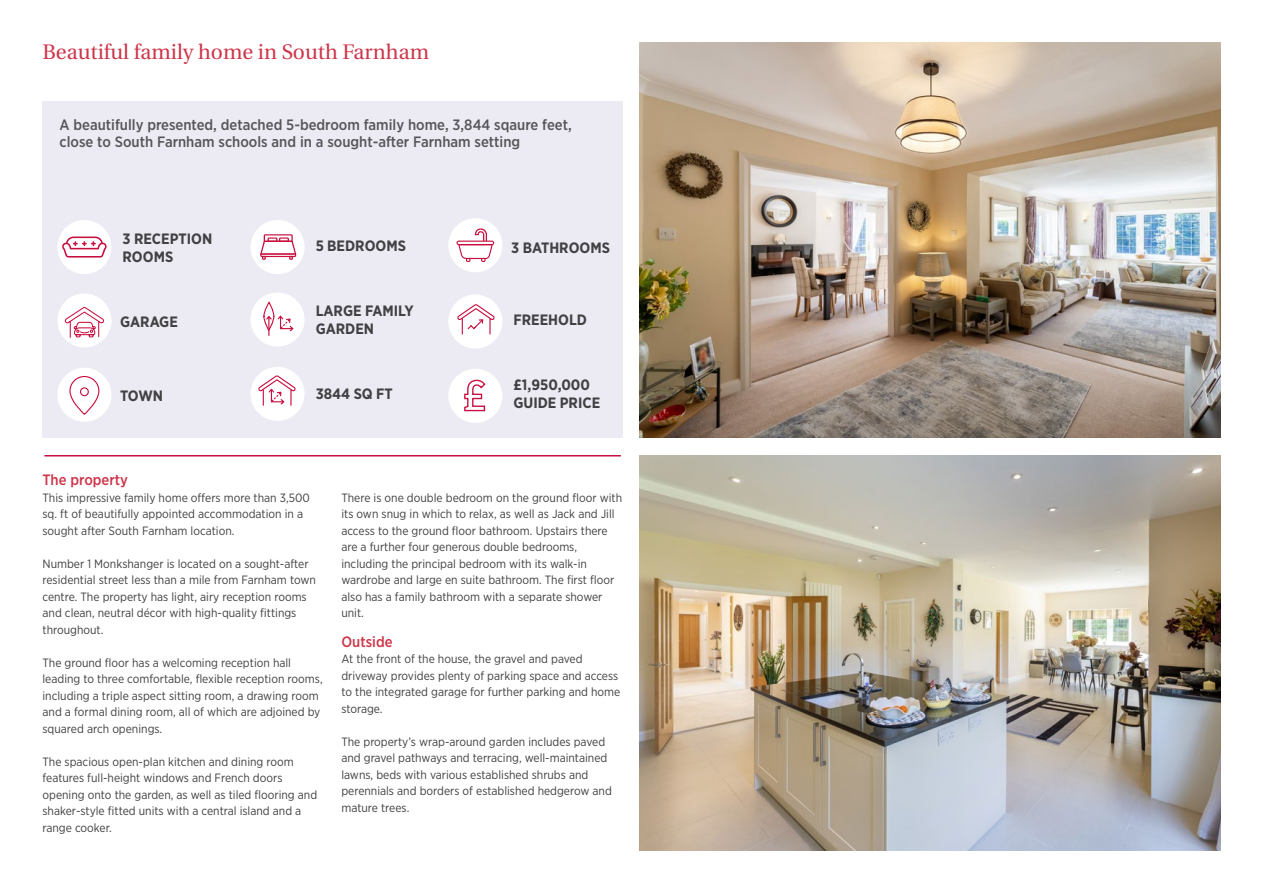
<style>
.page{position:relative;width:1263px;height:893px;background:#fff}
.page>*{position:absolute;margin:0;border:0;box-sizing:border-box;transform-origin:0 0}
.t1{font:21px "Utopia";color:#cd364a}
.t2{font:500 15px/16.5px "Gotham Narrow";color:#565659}
.t3{font:700 15px/18px "Gotham Narrow";color:#414042}
.t4{font:500 15px "Gotham Narrow";color:#cd364a}
.t5{font:12px/16.5px "Gotham Narrow";color:#414042}
</style>
<div class="page">
<div style="left:43px;top:101px;width:580px;height:337px;background:#ecebf3"></div>
<img style="left:640px;top:43px;width:580px;height:395px">
<img style="left:640px;top:455px;width:580px;height:395px">
<hr style="left:44px;top:455px;width:577px;height:1px;background:#c80f3f">
<div style="left:57px;top:293px;width:54px;height:54px;background:#fff;border-radius:50%"></div>
<svg style="left:64px;top:307px;width:40px;height:31px"></svg>
<div style="left:57px;top:368px;width:54px;height:54px;background:#fff;border-radius:50%"></div>
<svg style="left:80px;top:387px;width:9px;height:9px"></svg>
<div style="left:69px;top:376px;width:30px;height:39px;border:1px solid #c80f3f;border-radius:14px"></div>
<div style="left:448px;top:218px;width:54px;height:54px;background:#fff;border-radius:50%"></div>
<svg style="left:456px;top:228px;width:38px;height:34px"></svg>
<div style="left:448px;top:294px;width:54px;height:55px;background:#fff;border-radius:50%"></div>
<svg style="left:457px;top:304px;width:38px;height:31px"></svg>
<div style="left:448px;top:369px;width:54px;height:54px;background:#fff;border-radius:50%"></div>
<svg style="left:464px;top:379px;width:22px;height:33px"></svg>
<div style="left:250px;top:292px;width:55px;height:55px;background:#fff;border-radius:50%"></div>
<svg style="left:278px;top:316px;width:15px;height:15px"></svg>
<div style="left:263px;top:302px;width:11px;height:29px;border:1px solid #c80f3f;border-radius:50%"></div>
<svg style="left:266px;top:316px;width:6px;height:20px"></svg>
<div style="left:250px;top:367px;width:55px;height:54px;background:#fff;border-radius:50%"></div>
<svg style="left:258px;top:375px;width:38px;height:31px"></svg>
<div style="left:250px;top:220px;width:55px;height:54px;background:#fff;border-radius:50%"></div>
<svg style="left:260px;top:234px;width:36px;height:26px"></svg>
<div style="left:57px;top:220px;width:54px;height:54px;background:#fff;border-radius:50%"></div>
<svg style="left:62px;top:237px;width:45px;height:21px"></svg>
<h1 class="t1" style="left:43px;top:40px;width:388px">Beautiful family home in South Farnham</h1>
<p class="t2" style="left:59px;top:117px;width:514px">A beautifully presented, detached 5-bedroom family home, 3,844 sqaure feet, close to South Farnham schools and in a sought-after Farnham setting</p>
<p class="t3" style="left:123px;top:230px;width:91px">3 RECEPTION<br>ROOMS</p>
<p class="t3" style="left:511px;top:239px;width:100px">3 BATHROOMS</p>
<p class="t3" style="left:316px;top:237px;width:92px">5 BEDROOMS</p>
<p class="t3" style="left:120px;top:312px;width:59px">GARAGE</p>
<p class="t3" style="left:120px;top:387px;width:44px">TOWN</p>
<p class="t3" style="left:316px;top:301px;width:100px">LARGE FAMILY<br>GARDEN</p>
<p class="t3" style="left:316px;top:385px;width:79px">3844 SQ FT</p>
<p class="t3" style="left:513px;top:310px;width:75px">FREEHOLD</p>
<p class="t3" style="left:513px;top:376px;width:88px">£1,950,000<br>GUIDE PRICE</p>
<p class="t4" style="left:43px;top:470px;width:87px">The property</p>
<p class="t5" style="left:43px;top:489px;width:269px">This impressive family home offers more than 3,500 sq. ft of beautifully appointed accommodation in a sought after South Farnham location.</p>
<p class="t5" style="left:43px;top:555px;width:275px">Number 1 Monkshanger is located on a sought-after residential street less than a mile from Farnham town centre. The property has light, airy reception rooms and clean, neutral décor with high-quality fittings throughout.</p>
<p class="t5" style="left:43px;top:654px;width:282px">The ground floor has a welcoming reception hall leading to three comfortable, flexible reception rooms, including a triple aspect sitting room, a drawing room and a formal dining room, all of which are adjoined by squared arch openings.</p>
<p class="t5" style="left:43px;top:753px;width:276px">The spacious open-plan kitchen and dining room features full-height windows and French doors opening onto the garden, as well as tiled flooring and shaker-style fitted units with a central island and a range cooker.</p>
<p class="t5" style="left:341px;top:489px;width:282px">There is one double bedroom on the ground floor with its own snug in which to relax, as well as Jack and Jill access to the ground floor bathroom. Upstairs there are a further four generous double bedrooms, including the principal bedroom with its walk-in wardrobe and large en suite bathroom. The first floor also has a family bathroom with a separate shower unit.</p>
<p class="t4" style="left:341px;top:632px;width:53px">Outside</p>
<p class="t5" style="left:341px;top:650px;width:280px">At the front of the house, the gravel and paved driveway provides plenty of parking space and access to the integrated garage for further parking and home storage.</p>
<p class="t5" style="left:341px;top:733px;width:272px">The property’s wrap-around garden includes paved and gravel pathways and terracing, well-maintained lawns, beds with various established shrubs and perennials and borders of established hedgerow and mature trees.</p>
</div>
